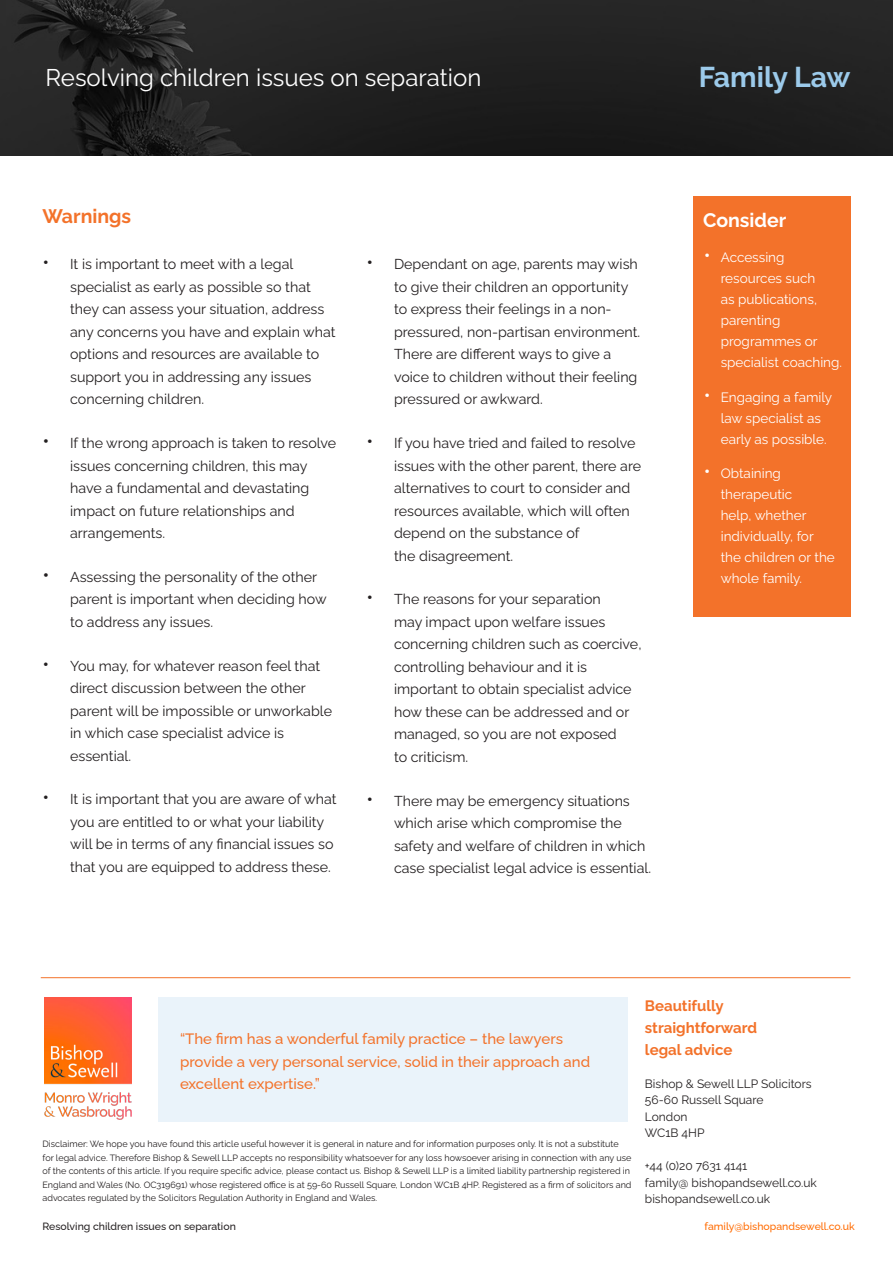
<style>
.page{position:relative;width:893px;height:1263px;background:#fff}
.page>*{position:absolute;margin:0;border:0;box-sizing:border-box;transform-origin:0 0}
.t1{font:700 28.5px "Raleway";color:#9ccaea}
.t2{font:24px "Raleway";color:#fff}
.t3{font:700 19.5px "Raleway";color:#f3722a}
.t4{font:700 19.5px "Raleway";color:#fff}
.t5{font:500 15px/22.5px "Raleway";color:#f3722a}
.t6{font:700 15px "Raleway";color:#f3722a}
.t7{font:14.25px/22.5px "Raleway";color:#231f20}
.t8{font:13.5px/21px "Raleway";color:#fff}
.t9{font:12px "Raleway";color:#231f20}
.t10{font:500 10.5px "Raleway";color:#231f20}
.t11{font:500 10.5px "Raleway";color:#ff6b00}
.t12{font:9px "Raleway";color:#231f20}
.s1{font-size:19.5px}
.s2{font-size:20.25px}
</style>
<div class="page">
<img style="left:0;top:0;width:893px;height:155px">
<div style="left:693px;top:196px;width:157px;height:421px;background:#f3722a"></div>
<div style="left:159px;top:997px;width:469px;height:125px;background:#eaf3fa"></div>
<img style="left:45px;top:997px;width:86px;height:123px">
<hr style="left:41px;top:977px;width:809px;height:1px;background:#f3722a">
<p class="t2" style="left:46px;top:59px;width:437px">Resolving children issues on separation</p>
<p class="t1" style="left:699px;top:55px;width:153px">Family Law</p>
<p class="t3" style="left:43px;top:201px;width:90px">Warnings</p>
<p class="t4" style="left:703px;top:205px;width:85px">Consider</p>
<p class="t7" style="left:70px;top:251px;width:267px;text-indent:-28px"><span class="s1">•</span> It is important to meet with a legal specialist as early as possible so that they can assess your situation, address any concerns you have and explain what options and resources are available to support you in addressing any issues concerning children.</p>
<p class="t7" style="left:70px;top:430px;width:268px;text-indent:-28px"><span class="s2">•</span> If the wrong approach is taken to resolve issues concerning children, this may have a fundamental and devastating impact on future relationships and arrangements.</p>
<p class="t7" style="left:70px;top:564px;width:258px;text-indent:-28px"><span class="s2">•</span> Assessing the personality of the other parent is important when deciding how to address any issues.</p>
<p class="t7" style="left:70px;top:653px;width:263px;text-indent:-28px"><span class="s1">•</span> You may, for whatever reason feel that direct discussion between the other parent will be impossible or unworkable in which case specialist advice is essential.</p>
<p class="t7" style="left:70px;top:786px;width:268px;text-indent:-28px"><span class="s1">•</span> It is important that you are aware of what you are entitled to or what your liability will be in terms of any financial issues so that you are equipped to address these.</p>
<p class="t7" style="left:394px;top:251px;width:248px;text-indent:-28px"><span class="s1">•</span> Dependant on age, parents may wish to give their children an opportunity to express their feelings in a non&shy;pressured, non-partisan environment.<br>There are different ways to give a voice to children without their feeling pressured or awkward.</p>
<p class="t7" style="left:394px;top:430px;width:249px;text-indent:-28px"><span class="s1">•</span> If you have tried and failed to resolve issues with the other parent, there are alternatives to court to consider and resources available, which will often depend on the substance of<br>the disagreement.</p>
<p class="t7" style="left:394px;top:586px;width:249px;text-indent:-28px"><span class="s1">•</span> The reasons for your separation<br>may impact upon welfare issues concerning children such as coercive, controlling behaviour and it is important to obtain specialist advice how these can be addressed and or managed, so you are not exposed<br>to criticism.</p>
<p class="t7" style="left:394px;top:788px;width:259px;text-indent:-28px"><span class="s1">•</span> There may be emergency situations which arise which compromise the safety and welfare of children in which case specialist legal advice is essential.</p>
<p class="t8" style="left:721px;top:245px;width:123px;text-indent:-17px"><span class="s1">•</span> Accessing resources such<br>as publications, parenting programmes or specialist coaching.</p>
<p class="t8" style="left:721px;top:385px;width:113px;text-indent:-17px"><span class="s1">•</span> Engaging a family law specialist as early as possible.</p>
<p class="t8" style="left:721px;top:461px;width:116px;text-indent:-17px"><span class="s1">•</span> Obtaining therapeutic<br>help, whether individually, for the children or the whole family.</p>
<p class="t5" style="left:180px;top:1026px;width:412px">“The firm has a wonderful family practice – the lawyers provide a very personal service, solid in their approach and excellent expertise.”</p>
<p class="t12" style="left:43px;top:1137px;width:578px">Disclaimer: We hope you have found this article useful however it is general in nature and for information purposes only. It is not a substitute</p>
<p class="t12" style="left:43px;top:1151px;width:590px">for legal advice. Therefore Bishop &amp; Sewell LLP accepts no responsibility whatsoever for any loss howsoever arising in connection with any use</p>
<p class="t12" style="left:43px;top:1164px;width:589px">of the contents of this article. If you require specific advice, please contact us. Bishop &amp; Sewell LLP is a limited liability partnership registered in</p>
<p class="t12" style="left:43px;top:1178px;width:590px">England and Wales (No. OC319691) whose registered office is at 59-60 Russell Square, London WC1B 4HP. Registered as a firm of solicitors and</p>
<p class="t12" style="left:43px;top:1191px;width:336px">advocates regulated by the Solicitors Regulation Authority in England and Wales.</p>
<p class="t6" style="left:645px;top:994px;width:80px">Beautifully</p>
<p class="t6" style="left:645px;top:1016px;width:114px">straightforward</p>
<p class="t6" style="left:645px;top:1038px;width:89px">legal advice</p>
<p class="t9" style="left:645px;top:1074px;width:168px">Bishop &amp; Sewell LLP Solicitors</p>
<p class="t9" style="left:645px;top:1090px;width:120px">56-60 Russell Square</p>
<p class="t9" style="left:645px;top:1107px;width:44px">London</p>
<p class="t9" style="left:645px;top:1123px;width:61px">WC1B 4HP</p>
<p class="t9" style="left:645px;top:1156px;width:104px">+44 (0)20 7631 4141</p>
<p class="t9" style="left:645px;top:1173px;width:174px">family@ bishopandsewell.co.uk</p>
<p class="t9" style="left:645px;top:1189px;width:127px">bishopandsewell.co.uk</p>
<p class="t10" style="left:43px;top:1218px;width:195px">Resolving children issues on separation</p>
<p class="t11" style="left:704px;top:1218px;width:152px">family@bishopandsewell.co.uk</p>
</div>
